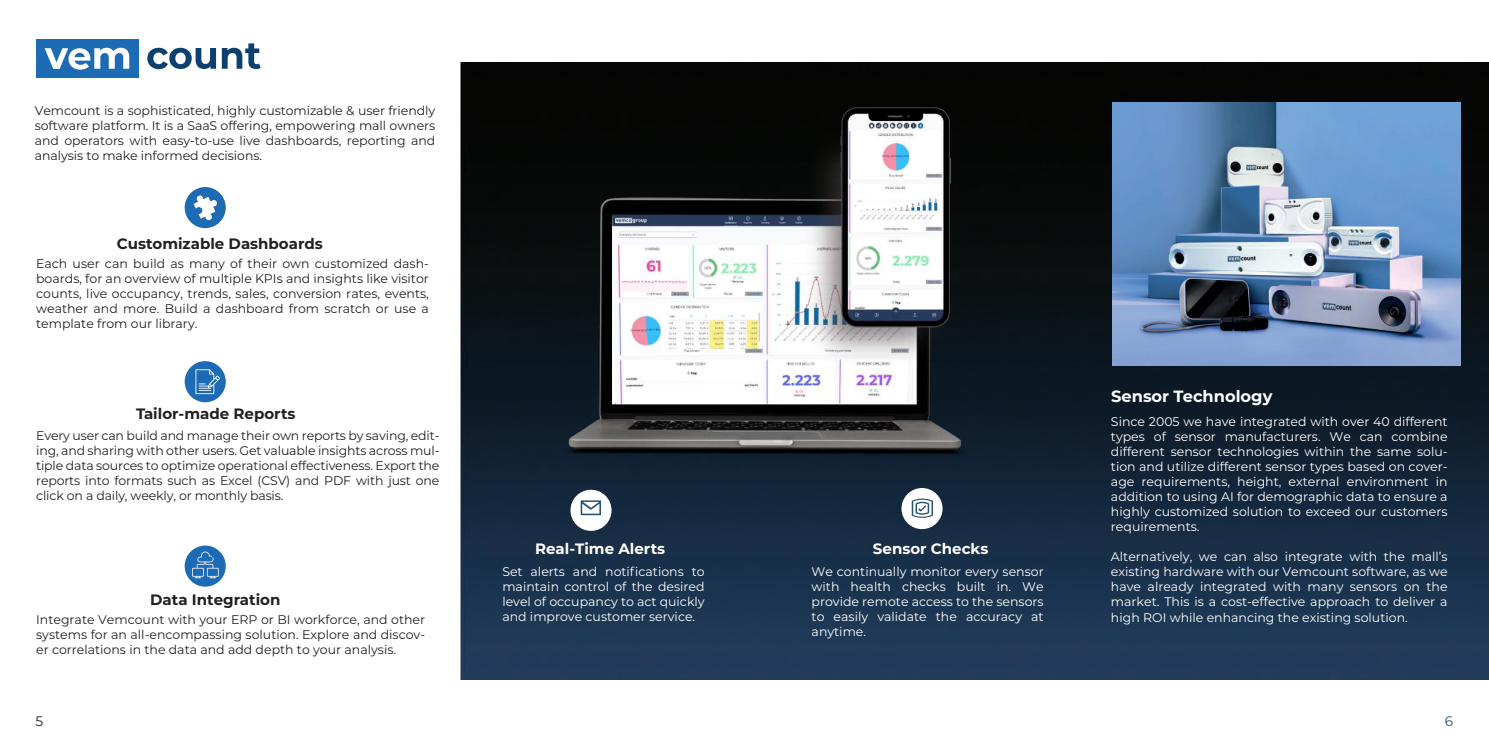
<style>
.page{position:relative;width:1489px;height:745px;background:#fff}
.page>*{position:absolute;margin:0;border:0;box-sizing:border-box;transform-origin:0 0}
.t1{font:700 16.25px "Montserrat";color:#fff}
.t2{font:700 15px "Montserrat";color:#231f20}
.t3{font:700 15px "Montserrat";color:#fff}
.t4{font:13.75px "Montserrat";color:#231f20}
.t5{font:13.75px "Montserrat";color:#255170}
.t6{font:12.5px/15px "Montserrat";letter-spacing:-.005em;color:#231f20;text-align:justify}
.t7{font:12.5px/15px "Montserrat";color:#fff;text-align:justify}
</style>
<div class="page">
<img style="left:460px;top:63px;width:1028px;height:616px">
<div style="left:185px;top:187px;width:41px;height:41px;background:#1d6ab5;border-radius:50%"></div>
<svg style="left:193px;top:195px;width:24px;height:26px"></svg>
<div style="left:185px;top:545px;width:41px;height:41px;background:#1d6ab5;border-radius:50%"></div>
<svg style="left:192px;top:551px;width:27px;height:27px"></svg>
<div style="left:185px;top:361px;width:41px;height:41px;background:#1d6ab5;border-radius:50%"></div>
<svg style="left:195px;top:369px;width:25px;height:25px"></svg>
<div style="left:901px;top:487px;width:41px;height:41px;background:#fff;border-radius:50%"></div>
<svg style="left:570px;top:520px;width:41px;height:11px"></svg>
<img style="left:1112px;top:102px;width:348px;height:263px">
<img style="left:526px;top:62px;width:476px;height:458px">
<div style="left:36px;top:39px;width:103px;height:38px;background:#1d6ab5"></div>
<svg style="left:147px;top:48px;width:69px;height:21px"></svg>
<svg style="left:222px;top:43px;width:39px;height:26px"></svg>
<svg style="left:45px;top:48px;width:84px;height:22px"></svg>
<p class="t6" style="left:35px;top:103px;width:402px">Vemcount is a sophisticated, highly customizable &amp; user friendly software platform. It is a SaaS offering, empowering mall owners and operators with easy-to-use live dashboards, reporting and analysis to make informed decisions.</p>
<p class="t2" style="left:117px;top:232px;width:207px">Customizable Dashboards</p>
<p class="t6" style="left:36px;top:255px;width:394px">Each user can build as many of their own customized dash&shy;boards, for an overview of multiple KPIs and insights like visitor counts, live occupancy, trends, sales, conversion rates, events, weather and more. Build a dashboard from scratch or use a template from our library.</p>
<p class="t2" style="left:136px;top:403px;width:161px">Tailor-made Reports</p>
<p class="t6" style="left:36px;top:427px;width:405px">Every user can build and manage their own reports by saving, edit&shy;ing, and sharing with other users. Get valuable insights across mul&shy;tiple data sources to optimize operational effectiveness. Export the reports into formats such as Excel (CSV) and PDF with just one click on a daily, weekly, or monthly basis.</p>
<p class="t2" style="left:150px;top:588px;width:132px">Data Integration</p>
<p class="t6" style="left:36px;top:611px;width:390px">Integrate Vemcount with your ERP or BI workforce, and other systems for an all-encompassing solution. Explore and discov&shy;er correlations in the data and add depth to your analysis.</p>
<p class="t3" style="left:535px;top:537px;width:132px">Real-Time Alerts</p>
<p class="t3" style="left:873px;top:537px;width:117px">Sensor Checks</p>
<p class="t7" style="left:502px;top:562px;width:204px">Set alerts and notifications to maintain control of the desired level of occupancy to act quickly and improve customer service.</p>
<p class="t7" style="left:811px;top:562px;width:233px">We continually monitor every sensor with health checks built in. We provide remote access to the sensors to easily validate the accuracy at anytime.</p>
<h1 class="t1" style="left:1111px;top:384px;width:163px">Sensor Technology</h1>
<p class="t7" style="left:1110px;top:413px;width:338px">Since 2005 we have integrated with over 40 different types of sensor manufacturers. We can combine different sensor technologies within the same solu&shy;tion and utilize different sensor types based on cover&shy;age requirements, height, external environment in addition to using AI for demographic data to ensure a highly customized solution to exceed our customers requirements.</p>
<p class="t7" style="left:1110px;top:548px;width:338px">Alternatively, we can also integrate with the mall’s existing hardware with our Vemcount software, as we have already integrated with many sensors on the market. This is a cost-effective approach to deliver a high ROI while enhancing the existing solution.</p>
<p class="t4" style="left:35px;top:711px;width:9px">5</p>
<p class="t5" style="left:1444px;top:711px;width:10px">6</p>
</div>
